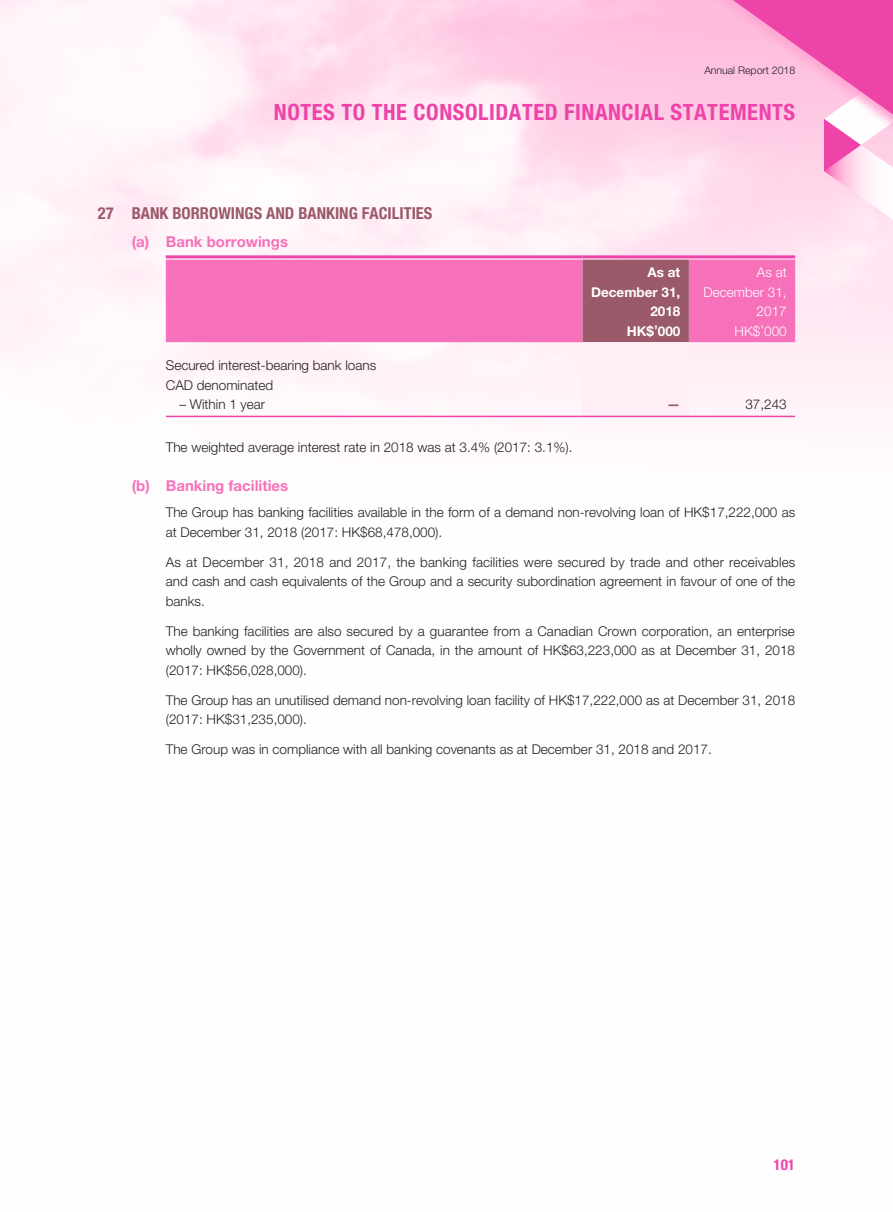
<style>
.page{position:relative;width:893px;height:1212px;background:#fff}
.page>*{position:absolute;margin:0;border:0;box-sizing:border-box;transform-origin:0 0}
.t1{font:700 condensed 22.5px "Helvetica Neue LT Std";letter-spacing:.025em;color:#ee43a9}
._3__標題{font:700 condensed 16.5px "Helvetica Neue LT Std";color:#9b5a6a}
._4__副標題{font:700 15px "Helvetica Neue LT Std";color:#f671ba}
.t2{font:700 condensed 15px "Helvetica Neue LT Std";color:#ee43a9}
._1__內文{font:300 13.5px/19.5px "Helvetica Neue LT Std";color:#231f20}
._1__內文-2{font:700 13.5px "Helvetica Neue LT Std";color:#fff}
._1__內文-3{font:300 13.5px "Helvetica Neue LT Std";color:#fff}
._1__內文-4{font:700 13.5px "Helvetica Neue LT Std";color:#9b5a6a}
.t3{font:300 10.5px "Helvetica Neue LT Std";color:#231f20}
</style>
<div class="page">
<div style="left:668px;top:0;width:225px;height:158px;background:linear-gradient(to bottom,#feb6d9,#fed6e9)"></div>
<svg style="left:703px;top:0;width:190px;height:235px"></svg>
<div style="left:166px;top:260px;width:629px;height:82px;background:#f671ba"></div>
<svg style="left:583px;top:260px;width:106px;height:156px"></svg>
<hr style="left:166px;top:255px;width:417px;height:3px;background:#ee43a9">
<hr style="left:583px;top:255px;width:106px;height:3px;background:#ee43a9">
<hr style="left:689px;top:255px;width:106px;height:3px;background:#ee43a9">
<hr style="left:166px;top:416px;width:417px;height:1px;background:#ee43a9">
<hr style="left:583px;top:416px;width:106px;height:1px;background:#ee43a9">
<hr style="left:689px;top:416px;width:106px;height:1px;background:#ee43a9">
<p class="t3" style="left:704px;top:64px;width:92px">Annual Report 2018</p>
<h1 class="t1" style="left:274px;top:98px;width:523px">NOTES TO THE CONSOLIDATED FINANCIAL STATEMENTS</h1>
<p class="_3__標題" style="left:98px;top:203px;width:336px">27 BANK BORROWINGS AND BANKING FACILITIES</p>
<p class="_4__副標題" style="left:132px;top:232px;width:158px">(a) Bank borrowings</p>
<p class="_1__內文-2" style="left:648px;top:264px;width:34px">As at</p>
<p class="_1__內文-2" style="left:591px;top:284px;width:91px">December 31,</p>
<p class="_1__內文-2" style="left:650px;top:303px;width:32px">2018</p>
<p class="_1__內文-3" style="left:757px;top:264px;width:31px">As at</p>
<p class="_1__內文-3" style="left:704px;top:284px;width:85px">December 31,</p>
<p class="_1__內文-3" style="left:757px;top:303px;width:32px">2017</p>
<p class="_1__內文-2" style="left:627px;top:323px;width:55px">HK$’000</p>
<p class="_1__內文-3" style="left:735px;top:323px;width:54px">HK$’000</p>
<p class="_1__內文" style="left:166px;top:356px;width:212px">Secured interest-bearing bank loans</p>
<p class="_1__內文" style="left:166px;top:375px;width:109px">CAD denominated</p>
<p class="_1__內文" style="left:179px;top:395px;width:87px">– Within 1 year</p>
<p class="_1__內文-4" style="left:667px;top:396px;width:15px">—</p>
<p class="_1__內文" style="left:745px;top:395px;width:43px">37,243</p>
<p class="_1__內文" style="left:166px;top:437px;width:408px">The weighted average interest rate in 2018 was at 3.4% (2017: 3.1%).</p>
<p class="_4__副標題" style="left:132px;top:477px;width:158px">(b) Banking facilities</p>
<p class="_1__內文" style="left:166px;top:502px;width:631px">The Group has banking facilities available in the form of a demand non-revolving loan of HK$17,222,000 as at December 31, 2018 (2017: HK$68,478,000).</p>
<p class="_1__內文" style="left:166px;top:552px;width:631px;text-align:justify">As at December 31, 2018 and 2017, the banking facilities were secured by trade and other receivables and cash and cash equivalents of the Group and a security subordination agreement in favour of one of the banks.</p>
<p class="_1__內文" style="left:166px;top:621px;width:631px;text-align:justify">The banking facilities are also secured by a guarantee from a Canadian Crown corporation, an enterprise wholly owned by the Government of Canada, in the amount of HK$63,223,000 as at December 31, 2018 (2017: HK$56,028,000).</p>
<p class="_1__內文" style="left:166px;top:690px;width:631px">The Group has an unutilised demand non-revolving loan facility of HK$17,222,000 as at December 31, 2018 (2017: HK$31,235,000).</p>
<p class="_1__內文" style="left:166px;top:739px;width:547px">The Group was in compliance with all banking covenants as at December 31, 2018 and 2017.</p>
<p class="t2" style="left:774px;top:1156px;width:23px">101</p>
</div>
